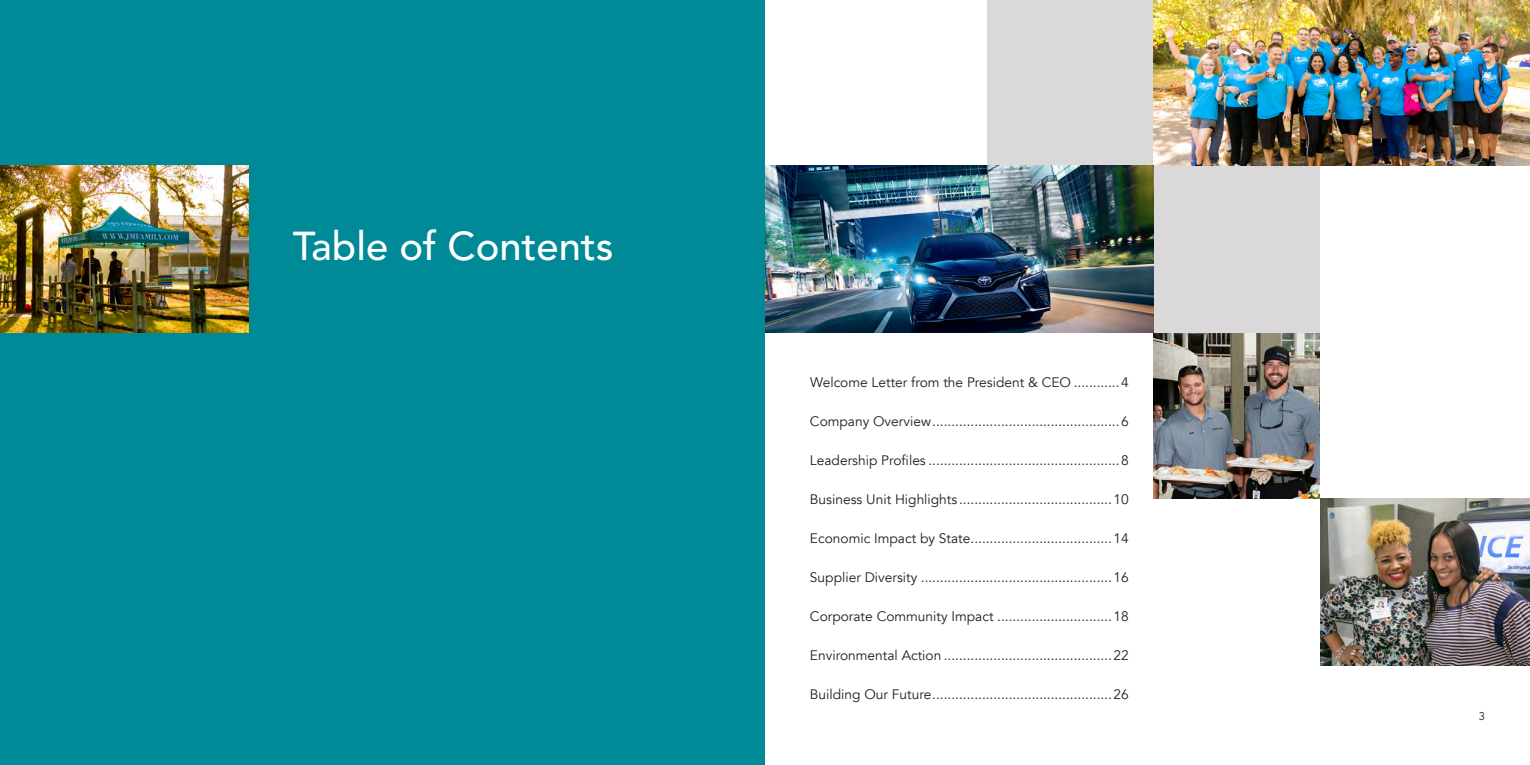
<style>
.page{position:relative;width:1530px;height:765px;background:#fff}
.page>*{position:absolute;margin:0;border:0;box-sizing:border-box;transform-origin:0 0}
.t1{font:500 40px "Avenir LT Std";color:#fff}
.t2{font:13.75px "Avenir";color:#231f20}
.t3{font:11.25px "Avenir LT Std";color:#231f20}
</style>
<div class="page">
<img style="left:1154px;top:332px;width:166px;height:167px">
<div style="left:0;top:0;width:765px;height:765px;background:#008997"></div>
<div style="left:1153px;top:166px;width:167px;height:166px;background:#dad8d8"></div>
<img style="left:1320px;top:499px;width:210px;height:166px">
<div style="left:987px;top:0;width:167px;height:166px;background:#dad8d8"></div>
<img style="left:1153px;top:0;width:377px;height:166px">
<img style="left:765px;top:166px;width:389px;height:166px">
<img style="left:0;top:166px;width:248px;height:166px">
<p class="t1" style="left:293px;top:223px;width:322px">Table of Contents</p>
<p class="t2" style="left:810px;top:375px;width:320px">Welcome Letter from the President &amp; CEO ............4</p>
<p class="t2" style="left:810px;top:414px;width:320px">Company Overview.................................................6</p>
<p class="t2" style="left:810px;top:453px;width:320px">Leadership Profiles ..................................................8</p>
<p class="t2" style="left:810px;top:492px;width:320px">Business Unit Highlights ........................................10</p>
<p class="t2" style="left:810px;top:531px;width:320px">Economic Impact by State.....................................14</p>
<p class="t2" style="left:810px;top:570px;width:320px">Supplier Diversity ..................................................16</p>
<p class="t2" style="left:810px;top:609px;width:320px">Corporate Community Impact ..............................18</p>
<p class="t2" style="left:810px;top:648px;width:320px">Environmental Action ............................................22</p>
<p class="t2" style="left:810px;top:687px;width:320px">Building Our Future...............................................26</p>
<p class="t3" style="left:1479px;top:710px;width:8px">3</p>
</div>
